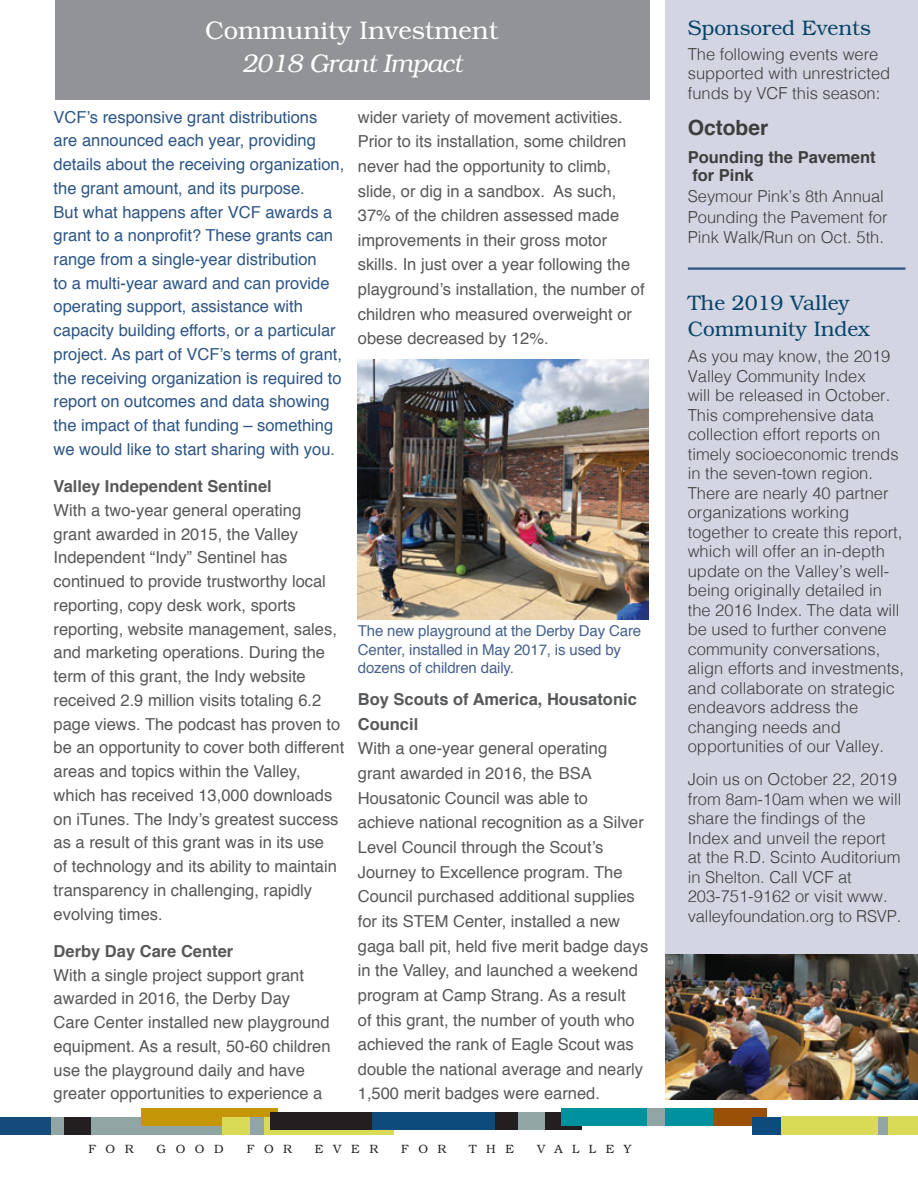
<style>
.page{position:relative;width:918px;height:1188px;background:#fff}
.page>*{position:absolute;margin:0;border:0;box-sizing:border-box;transform-origin:0 0}
.t1{font:300 25.5px/33.9px "Bookman";color:#fff;text-align:center}
.t2{font:300 21px/25.5px "Bookman";color:#084469}
.t3{font:700 21px "Helvetica";color:#3e3e3f}
.t4{font:16.5px/24.6px "Helvetica";color:#57585a}
.t5{font:300 16.5px/19.5px "Helvetica";color:#3e3e3f}
.t6{font:16.5px/23.7px "Helvetica";color:#2d5585}
.t7{font:700 16.5px/18px "Helvetica";color:#3e3e3f}
.t8{font:15px/18.8px "Helvetica";letter-spacing:-.01em;color:#47628e}
.t9{font:300 12px "Bookman";letter-spacing:.8em;color:#231f20}
.s1{font-style:italic}
.s2{font-weight:700}
</style>
<div class="page">
<hr style="left:917px;top:1116px;width:1px;height:72px;background:#00254c">
<svg style="left:917px;top:1144px;width:1px;height:18px"></svg>
<div style="left:666px;top:0;width:252px;height:1099px;background:#d3d5e2"></div>
<div style="left:0;top:1117px;width:82px;height:18px;background:#144a7c"></div>
<div style="left:51px;top:1117px;width:189px;height:18px;background:#91a5a4"></div>
<div style="left:64px;top:1117px;width:27px;height:18px;background:#231f20"></div>
<div style="left:141px;top:1108px;width:136px;height:18px;background:#c49608"></div>
<div style="left:222px;top:1117px;width:172px;height:18px;background:#d9da55"></div>
<div style="left:250px;top:1117px;width:14px;height:18px;background:#91a5a4"></div>
<div style="left:271px;top:1112px;width:104px;height:18px;background:#231f20"></div>
<div style="left:373px;top:1112px;width:142px;height:18px;background:#0e4b7d"></div>
<div style="left:496px;top:1112px;width:86px;height:18px;background:#231f20"></div>
<div style="left:518px;top:1112px;width:26px;height:18px;background:#91a5a4"></div>
<div style="left:561px;top:1108px;width:188px;height:18px;background:#00919f"></div>
<div style="left:647px;top:1108px;width:18px;height:18px;background:#91a5a4"></div>
<div style="left:713px;top:1108px;width:54px;height:18px;background:#9a5006"></div>
<div style="left:752px;top:1117px;width:37px;height:18px;background:#0e4b7d"></div>
<div style="left:782px;top:1117px;width:136px;height:18px;background:#d9da55"></div>
<div style="left:878px;top:1117px;width:10px;height:18px;background:#91a5a4"></div>
<div style="left:55px;top:0;width:594px;height:100px;background:#919396"></div>
<hr style="left:688px;top:267px;width:217px;height:3px;background:#2d5585">
<img style="left:358px;top:360px;width:291px;height:259px">
<img style="left:666px;top:955px;width:252px;height:144px">
<p class="t1" style="left:205px;top:13px;width:295px">Community Investment<br><span class="s1">2018 Grant Impact</span></p>
<p class="t2" style="left:688px;top:15px;width:185px">Sponsored Events</p>
<p class="t5" style="left:688px;top:43px;width:204px">The following events were supported with unrestricted funds by VCF this season:</p>
<p class="t3" style="left:688px;top:111px;width:82px">October</p>
<p class="t7" style="left:688px;top:149px;width:189px">Pounding the Pavement for Pink</p>
<p class="t5" style="left:688px;top:185px;width:201px;line-height:21px">Seymour Pink’s 8th Annual<br>Pounding the Pavement for</p>
<p class="t5" style="left:688px;top:226px;width:198px">Pink Walk/Run on Oct. 5th.</p>
<p class="t6" style="left:54px;top:105px;width:292px">VCF’s responsive grant distributions are announced each year, providing details about the receiving organization, the grant amount, and its purpose.<br>But what happens after VCF awards a grant to a nonprofit? These grants can range from a single-year distribution<br>to a multi-year award and can provide operating support, assistance with capacity building efforts, or a particular project. As part of VCF’s terms of grant, the receiving organization is required to report on outcomes and data showing the impact of that funding – something we would like to start sharing with you.</p>
<p class="t4" style="left:54px;top:475px;width:292px;line-height:23.7px"><span class="s2">Valley Independent Sentinel<br></span>With a two-year general operating<br>grant awarded in 2015, the Valley Independent “Indy” Sentinel has continued to provide trustworthy local reporting, copy desk work, sports reporting, website management, sales, and marketing operations. During the term of this grant, the Indy website received 2.9 million visits totaling 6.2 page views. The podcast has proven to be an opportunity to cover both different areas and topics within the Valley, which has received 13,000 downloads on iTunes. The Indy’s greatest success as a result of this grant was in its use<br>of technology and its ability to maintain transparency in challenging, rapidly evolving times.</p>
<p class="t4" style="left:54px;top:940px;width:278px;line-height:23.7px"><span class="s2">Derby Day Care Center<br></span>With a single project support grant awarded in 2016, the Derby Day<br>Care Center installed new playground equipment. As a result, 50-60 children use the playground daily and have greater opportunities to experience a</p>
<p class="t4" style="left:358px;top:105px;width:288px">wider variety of movement activities.<br>Prior to its installation, some children never had the opportunity to climb, slide, or dig in a sandbox. As such, 37% of the children assessed made improvements in their gross motor skills. In just over a year following the playground’s installation, the number of children who measured overweight or obese decreased by 12%.</p>
<p class="t2" style="left:688px;top:291px;width:184px">The 2019 Valley<br>Community Index</p>
<p class="t5" style="left:688px;top:345px;width:218px">As you may know, the 2019<br>Valley Community Index<br>will be released in October.<br>This comprehensive data collection effort reports on timely socioeconomic trends in the seven-town region.<br>There are nearly 40 partner organizations working together to create this report, which will offer an in-depth update on the Valley’s well&shy;being originally detailed in the 2016 Index. The data will be used to further convene community conversations, align efforts and investments, and collaborate on strategic endeavors address the changing needs and opportunities of our Valley.</p>
<p class="t5" style="left:688px;top:768px;width:215px">Join us on October 22, 2019 from 8am-10am when we will share the findings of the<br>Index and unveil the report at the R.D. Scinto Auditorium in Shelton. Call VCF at<br>203-751-9162 or visit www. valleyfoundation.org to RSVP.</p>
<p class="t8" style="left:358px;top:622px;width:285px">The new playground at the Derby Day Care<br>Center, installed in May 2017, is used by dozens of children daily.</p>
<p class="t4" style="left:358px;top:687px;width:292px"><span class="s2">Boy Scouts of America, Housatonic Council<br></span>With a one-year general operating grant awarded in 2016, the BSA Housatonic Council was able to achieve national recognition as a Silver Level Council through the Scout’s Journey to Excellence program. The Council purchased additional supplies for its STEM Center, installed a new gaga ball pit, held five merit badge days in the Valley, and launched a weekend program at Camp Strang. As a result<br>of this grant, the number of youth who achieved the rank of Eagle Scout was double the national average and nearly 1,500 merit badges were earned.</p>
<p class="t9" style="left:88px;top:1142px;width:47px">FOR</p>
<p class="t9" style="left:157px;top:1142px;width:69px">GOOD</p>
<p class="t9" style="left:247px;top:1142px;width:47px">FOR</p>
<p class="t9" style="left:315px;top:1142px;width:65px">EVER</p>
<p class="t9" style="left:401px;top:1142px;width:47px">FOR</p>
<p class="t9" style="left:469px;top:1142px;width:46px">THE</p>
<p class="t9" style="left:537px;top:1142px;width:96px">VALLEY</p>
</div>
